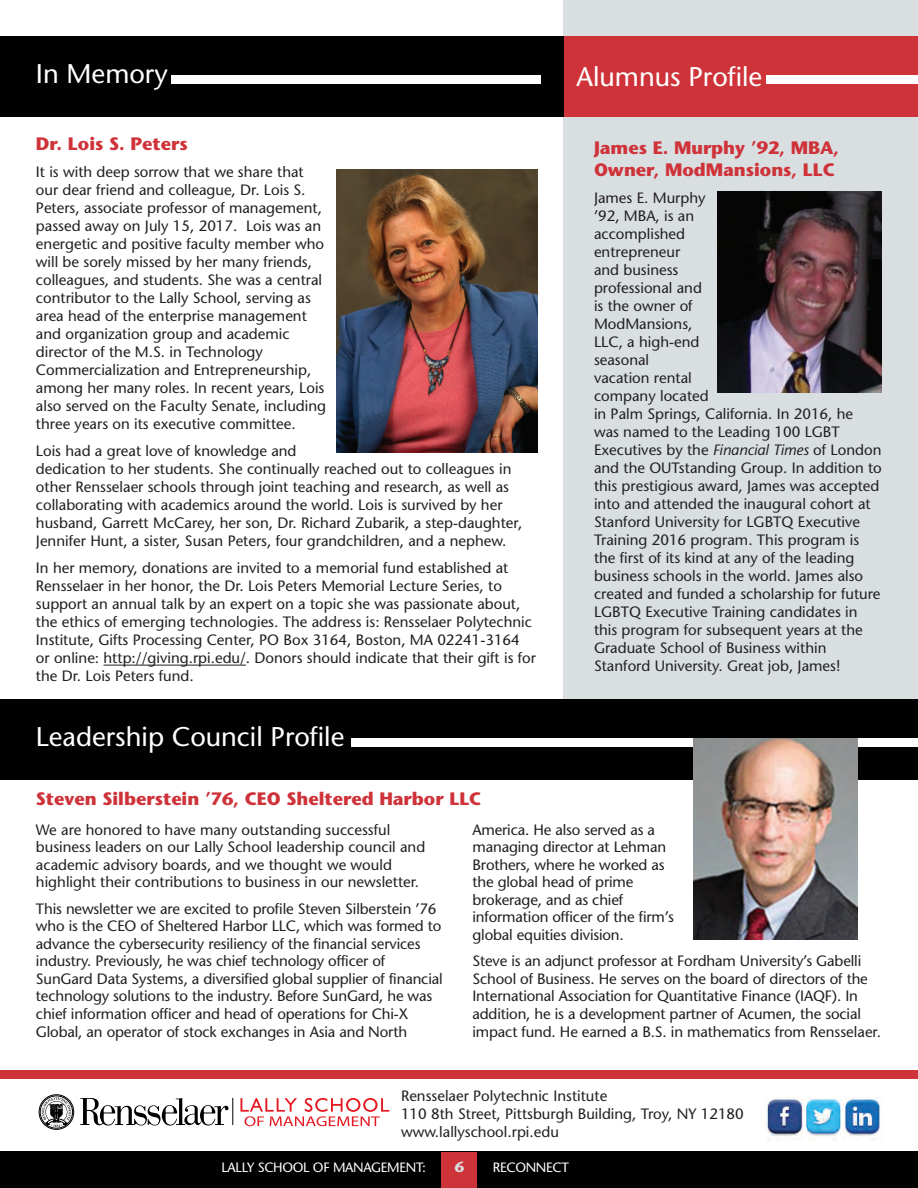
<style>
.page{position:relative;width:918px;height:1188px;background:#fff}
.page>*{position:absolute;margin:0;border:0;box-sizing:border-box;transform-origin:0 0}
.t1{font:27px "Stone Sans";color:#fff}
.t2{font:700 18px/21.6px "Stone Sans";color:#cf333a}
.t3{font:15px/18px "Stone Sans";color:#231f20}
.t4{font:700 15px "Stone Sans";color:#d9dfe1}
.t5{font:13.5px "Stone Sans";letter-spacing:-.025em;color:#fff}
.s1{font-style:italic}
</style>
<div class="page">
<div style="left:564px;top:0;width:354px;height:699px;background:#d9dfe1"></div>
<div style="left:564px;top:36px;width:354px;height:81px;background:#cf333a"></div>
<div style="left:766px;top:75px;width:152px;height:8px;background:#fff"></div>
<hr style="left:0;top:0;width:1px;height:1188px;background:#d9dfe1">
<svg style="left:80px;top:1098px;width:153px;height:28px"></svg>
<div style="left:39px;top:1094px;width:35px;height:36px;border:1px solid #000;border-radius:50%"></div>
<div style="left:40px;top:1096px;width:33px;height:32px;border:1px solid #000;border-radius:50%"></div>
<svg style="left:42px;top:1097px;width:29px;height:30px"></svg>
<svg style="left:240px;top:1098px;width:149px;height:28px"></svg>
<hr style="left:104px;top:665px;width:142px;height:1px;background:#231f20">
<div style="left:0;top:1152px;width:918px;height:36px;background:#010101"></div>
<div style="left:0;top:36px;width:564px;height:81px;background:#010101"></div>
<div style="left:172px;top:75px;width:369px;height:8px;background:#fff"></div>
<img style="left:337px;top:169px;width:200px;height:283px">
<img style="left:718px;top:191px;width:164px;height:201px">
<div style="left:0;top:699px;width:918px;height:81px;background:#010101"></div>
<div style="left:351px;top:738px;width:567px;height:8px;background:#fff"></div>
<div style="left:0;top:1070px;width:918px;height:8px;background:#cf333a"></div>
<img style="left:693px;top:738px;width:164px;height:202px">
<img style="left:766px;top:1097px;width:116px;height:43px">
<div style="left:442px;top:1152px;width:35px;height:36px;background:#cf333a"></div>
<h1 class="t1" style="left:36px;top:63px;width:134px">In Memory</h1>
<p class="t2" style="left:36px;top:135px;width:153px">Dr. Lois S. Peters</p>
<p class="t3" style="left:36px;top:164px;width:292px">It is with deep sorrow that we share that our dear friend and colleague, Dr. Lois S.<br>Peters, associate professor of management, passed away on July 15, 2017. Lois was an energetic and positive faculty member who will be sorely missed by her many friends, colleagues, and students. She was a central contributor to the Lally School, serving as area head of the enterprise management and organization group and academic director of the M.S. in Technology Commercialization and Entrepreneurship, among her many roles. In recent years, Lois also served on the Faculty Senate, including three years on its executive committee.</p>
<p class="t3" style="left:36px;top:443px;width:488px">Lois had a great love of knowledge and<br>dedication to her students. She continually reached out to colleagues in other Rensselaer schools through joint teaching and research, as well as collaborating with academics around the world. Lois is survived by her husband, Garrett McCarey, her son, Dr. Richard Zubarik, a step-daughter, Jennifer Hunt, a sister, Susan Peters, four grandchildren, and a nephew.</p>
<p class="t3" style="left:36px;top:560px;width:502px">In her memory, donations are invited to a memorial fund established at Rensselaer in her honor, the Dr. Lois Peters Memorial Lecture Series, to support an annual talk by an expert on a topic she was passionate about, the ethics of emerging technologies. The address is: Rensselaer Polytechnic Institute, Gifts Processing Center, PO Box 3164, Boston, MA 02241-3164 or online: http://giving.rpi.edu/. Donors should indicate that their gift is for the Dr. Lois Peters fund.</p>
<h1 class="t1" style="left:36px;top:726px;width:310px">Leadership Council Profile</h1>
<p class="t2" style="left:36px;top:790px;width:447px">Steven Silberstein ’76, CEO Sheltered Harbor LLC</p>
<h1 class="t1" style="left:577px;top:66px;width:187px">Alumnus Profile</h1>
<p class="t2" style="left:594px;top:139px;width:247px">James E. Murphy ’92, MBA,<br>Owner, ModMansions, LLC</p>
<p class="t3" style="left:594px;top:190px;width:289px">James E. Murphy<br>’92, MBA, is an<br>accomplished<br>entrepreneur<br>and business<br>professional and<br>is the owner of<br>ModMansions,<br>LLC, a high-end<br>seasonal<br>vacation rental<br>company located<br>in Palm Springs, California. In 2016, he was named to the Leading 100 LGBT<br>Executives by the <span class="s1">Financial Times</span> of London and the OUTstanding Group. In addition to this prestigious award, James was accepted into and attended the inaugural cohort at<br>Stanford University for LGBTQ Executive<br>Training 2016 program. This program is the first of its kind at any of the leading business schools in the world. James also created and funded a scholarship for future<br>LGBTQ Executive Training candidates in this program for subsequent years at the<br>Graduate School of Business within<br>Stanford University. Great job, James!</p>
<p class="t3" style="left:36px;top:822px;width:391px;line-height:17.5px">We are honored to have many outstanding successful business leaders on our Lally School leadership council and academic advisory boards, and we thought we would highlight their contributions to business in our newsletter.</p>
<p class="t3" style="left:36px;top:901px;width:408px;line-height:17.5px">This newsletter we are excited to profile Steven Silberstein ’76 who is the CEO of Sheltered Harbor LLC, which was formed to advance the cybersecurity resiliency of the financial services industry. Previously, he was chief technology officer of SunGard Data Systems, a diversified global supplier of financial technology solutions to the industry. Before SunGard, he was chief information officer and head of operations for Chi-X Global, an operator of stock exchanges in Asia and North</p>
<p class="t3" style="left:472px;top:822px;width:203px;line-height:17.5px">America. He also served as a managing director at Lehman<br>Brothers, where he worked as the global head of prime brokerage, and as chief information officer of the firm’s global equities division.</p>
<p class="t3" style="left:472px;top:954px;width:410px;line-height:17.5px">Steve is an adjunct professor at Fordham University’s Gabelli School of Business. He serves on the board of directors of the International Association for Quantitative Finance (IAQF). In addition, he is a development partner of Acumen, the social impact fund. He earned a B.S. in mathematics from Rensselaer.</p>
<p class="t3" style="left:401px;top:1088px;width:344px">Rensselaer Polytechnic Institute<br>110 8th Street, Pittsburgh Building, Troy, NY 12180 www.lallyschool.rpi.edu</p>
<p class="t4" style="left:455px;top:1161px;width:11px">6</p>
<p class="t5" style="left:221px;top:1162px;width:206px">LALLY SCHOOL OF MANAGEMENT:</p>
<p class="t5" style="left:493px;top:1162px;width:77px">RECONNECT</p>
</div>
